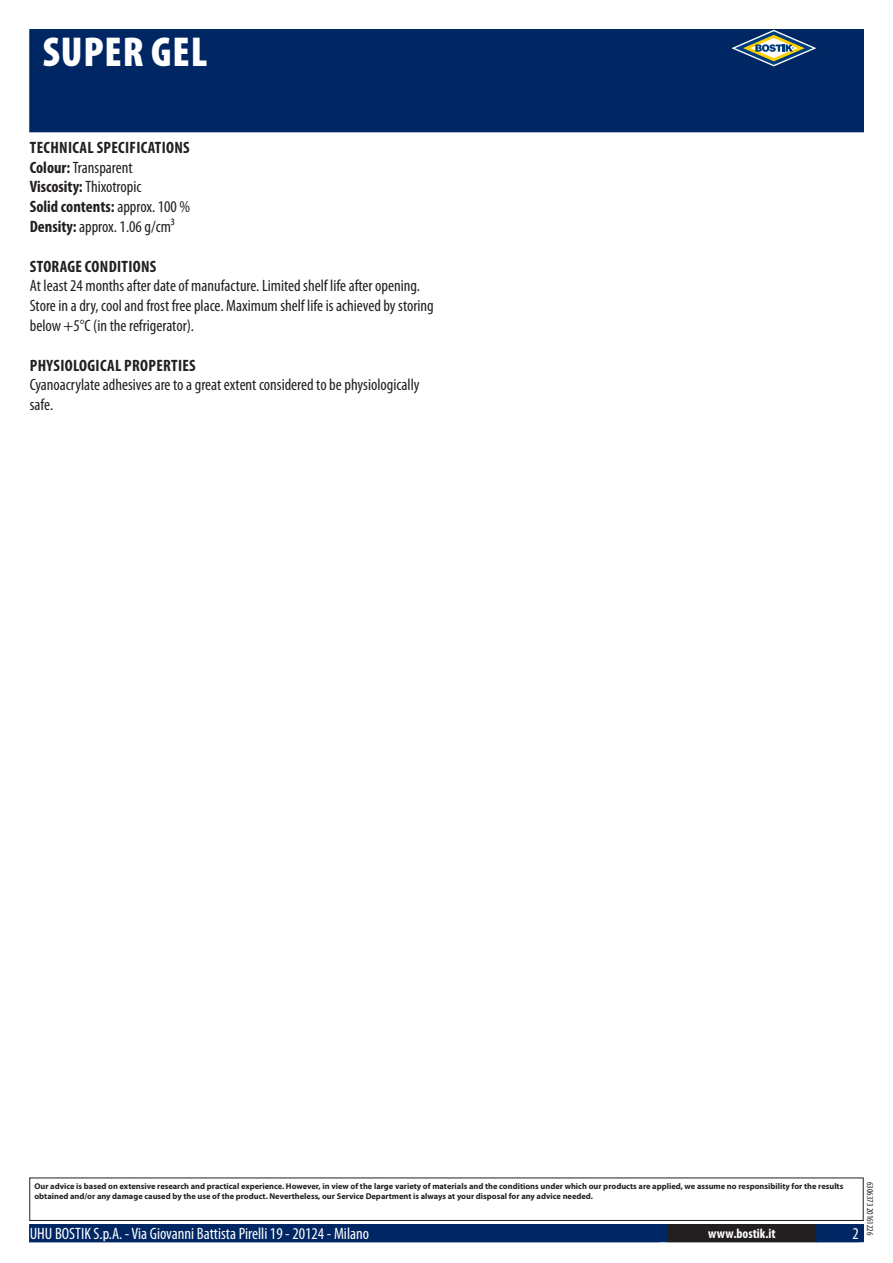
<style>
.page{position:relative;width:893px;height:1263px;background:#fff}
.page>*{position:absolute;margin:0;border:0;box-sizing:border-box;transform-origin:0 0}
.PageHeader{font:900 condensed 42px "Myriad Pro";letter-spacing:.02em;color:#fff}
.Regular{font:condensed 16.5px/19.8px "Myriad Pro";color:#231f20}
.Regular-2{font:700 condensed 16.5px "Myriad Pro";letter-spacing:.02em;color:#231f20}
.ContactData{font:condensed 16.5px "Myriad Pro";color:#fff}
.URL{font:700 condensed 13.5px "Myriad Pro";color:#fff}
.Revisie{font:condensed 9px "Myriad Pro";color:#231f20}
.Disclaimer{font:700 8.4px/10.1px "Myriad Pro";color:#231f20}
.s1{font-weight:700}
.s2{font-weight:400}
</style>
<div class="page">
<div style="left:30px;top:30px;width:833px;height:102px;background:#002663"></div>
<svg style="left:731px;top:30px;width:85px;height:36px"></svg>
<div style="left:29px;top:1177px;width:835px;height:44px;border:1px solid #231f20"></div>
<div style="left:30px;top:1225px;width:833px;height:17px;background:#002663"></div>
<div style="left:29px;top:1224px;width:835px;height:18px;border:1px solid #002663"></div>
<div style="left:668px;top:1225px;width:148px;height:17px;background:#231f20"></div>
<div style="left:667px;top:1224px;width:150px;height:18px;border:1px solid #231f20"></div>
<p class="PageHeader" style="left:43px;top:25px;width:166px">SUPER GEL</p>
<p class="Regular-2" style="left:30px;top:137px;width:161px">TECHNICAL SPECIFICATIONS</p>
<p class="Regular" style="left:30px;top:157px;width:104px"><span class="s1">COLOUR:</span> Transparent</p>
<p class="Regular" style="left:30px;top:177px;width:113px"><span class="s1">VISCOSITY:</span> Thixotropic</p>
<p class="Regular-2" style="left:30px;top:196px;width:162px">SOLID CONTENTS: <span class="s2">approx. 1 00 %</span></p>
<p class="Regular" style="left:30px;top:216px;width:147px"><span class="s1">DENSITY:</span> approx. 1 .06 g/cm³</p>
<p class="Regular-2" style="left:30px;top:256px;width:128px">STORAGE CONDITIONS</p>
<p class="Regular" style="left:30px;top:276px;width:406px">At least 24 months after date of manufacture. Limited shelf life after opening.<br>Store in a dry, cool and frost free place. Maximum shelf life is achieved by storing below +5°C (in the refrigerator).</p>
<p class="Regular-2" style="left:30px;top:355px;width:167px">PHYSIOLOGICAL PROPERTIES</p>
<p class="Regular" style="left:30px;top:375px;width:391px">Cyanoacrylate adhesives are to a great extent considered to be physiologically safe.</p>
<p class="Disclaimer" style="left:34px;top:1181px;width:810px">Our advice is based on extensive research and practical experience. However, in view of the large variety of materials and the conditions under which our products are applied, we assume no responsibility for the results obtained and/or any damage caused by the use of the product. Nevertheless, our Service Department is always at your disposal for any advice needed.</p>
<p class="ContactData" style="left:30px;top:1224px;width:341px">UHU BOSTIK S.p.A. - Via Giovanni Battista Pirelli 1 9 - 201 24 - Milano</p>
<p class="URL" style="left:708px;top:1225px;width:69px">WWW.BOSTIK.IT</p>
<p class="Revisie" style="left:875px;top:1182px;width:55px;rotate:90deg">6306373 201 61 226</p>
</div>
